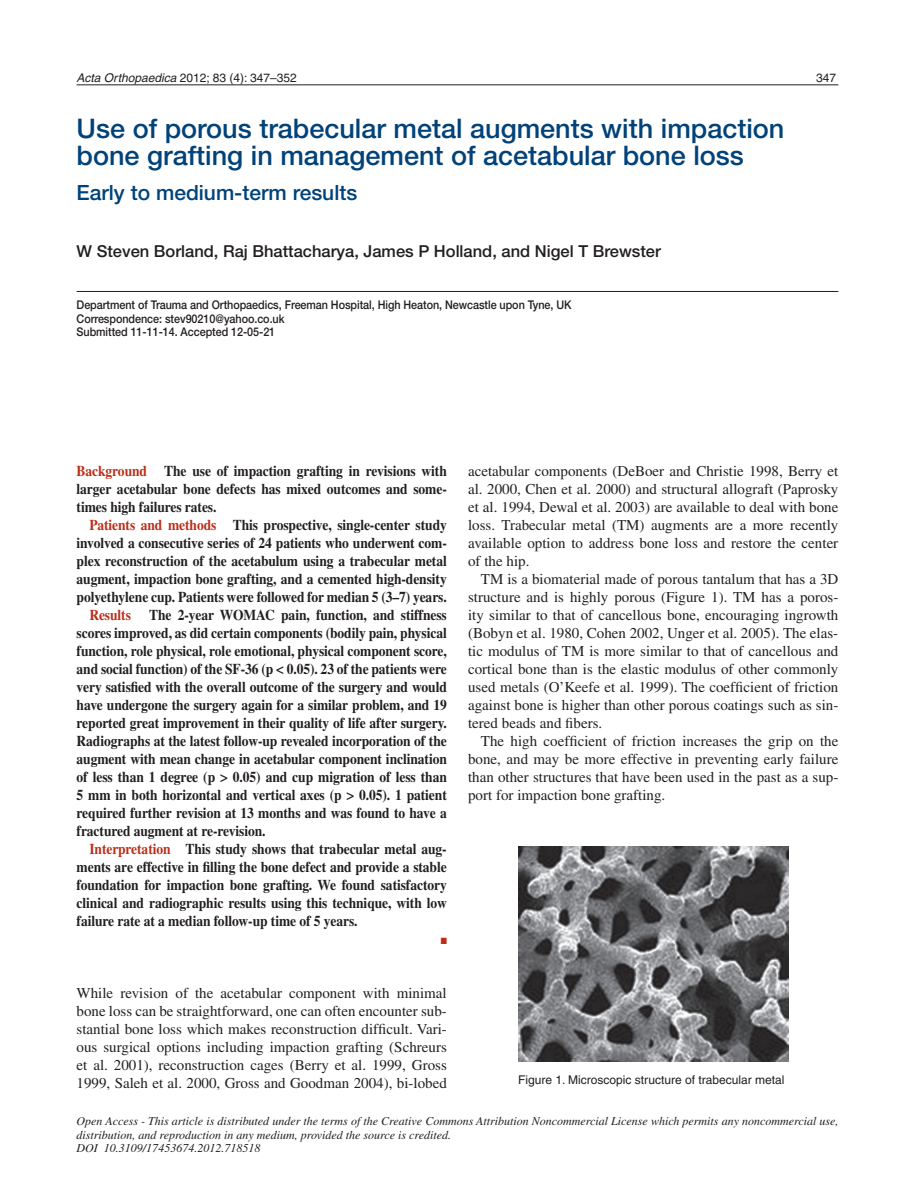
<style>
.page{position:relative;width:915px;height:1191px;background:#fff}
.page>*{position:absolute;margin:0;border:0;box-sizing:border-box;transform-origin:0 0}
.t1{font:500 27px/27px "Helvetica Neue LT Std";color:#004279}
.t2{font:500 21px "Helvetica Neue LT Std";color:#004279}
.t3{font:500 16.5px "Helvetica Neue LT Std";color:#231f20}
.t4{font:700 15px/18px "Times";letter-spacing:-.005em;color:#231f20;text-align:justify;scale:.9 1}
.t5{font:15px/18px "Times";color:#231f20;text-align:justify}
.t6{font:italic 12px/13.5px "Times";color:#231f20}
.t7{font:500 12px/13.5px "Helvetica Neue LT Std";letter-spacing:-.005em;color:#231f20;scale:.9 1}
.t8{font:12px "Helvetica";color:#231f20}
.s1{font-style:italic}
.s2{color:#bc2e18}
</style>
<div class="page">
<hr style="left:77px;top:85px;width:761px;height:1px;background:#231f20">
<hr style="left:77px;top:291px;width:761px;height:1px;background:#231f20">
<img style="left:518px;top:846px;width:270px;height:216px">
<p class="t8" style="left:77px;top:71px;width:222px"><span class="s1">Acta Orthopaedica</span> 2012; 83 (4): 347–352</p>
<p class="t8" style="left:816px;top:71px;width:22px">347</p>
<h1 class="t1" style="left:77px;top:115px;width:709px">Use of porous trabecular metal augments with impaction bone grafting in management of acetabular bone loss</h1>
<h2 class="t2" style="left:77px;top:180px;width:282px">Early to medium-term results</h2>
<p class="t3" style="left:77px;top:241px;width:585px">W Steven Borland, Raj Bhattacharya, James P Holland, and Nigel T Brewster</p>
<p class="t7" style="left:77px;top:298px;width:551px">Department of Trauma and Orthopaedics, Freeman Hospital, High Heaton, Newcastle upon Tyne, UK<br>Correspondence: stev90210@yahoo.co.uk<br>Submitted 11-11-14. Accepted 12-05-21</p>
<p class="t4" style="left:77px;top:461px;width:413px"><span class="s2">Background</span> The use of impaction grafting in revisions with larger acetabular bone defects has mixed outcomes and some&shy;times high failures rates.</p>
<p class="t4" style="left:89px;top:515px;width:398px"><span class="s2">Patients and methods</span> This prospective, single-center study</p>
<p class="t4" style="left:77px;top:533px;width:413px">involved a consecutive series of 24 patients who underwent com-</p>
<p class="t4" style="left:77px;top:551px;width:413px">plex reconstruction of the acetabulum using a trabecular metal</p>
<p class="t4" style="left:77px;top:569px;width:412px">augment, impaction bone grafting, and a cemented high-density</p>
<p class="t4" style="left:77px;top:587px;width:413px">polyethylene cup. Patients were followed for median 5 (3–7) years.</p>
<p class="t4" style="left:89px;top:605px;width:398px"><span class="s2">Results</span> The 2-year WOMAC pain, function, and stiffness</p>
<p class="t4" style="left:77px;top:623px;width:413px">scores improved, as did certain components (bodily pain, physical</p>
<p class="t4" style="left:77px;top:641px;width:413px">function, role physical, role emotional, physical component score,</p>
<p class="t4" style="left:77px;top:659px;width:413px">and social function) of the SF-36 (p &lt; 0.05). 23 of the patients were</p>
<p class="t4" style="left:77px;top:677px;width:413px">very satisfied with the overall outcome of the surgery and would</p>
<p class="t4" style="left:77px;top:695px;width:412px">have undergone the surgery again for a similar problem, and 19</p>
<p class="t4" style="left:77px;top:713px;width:413px">reported great improvement in their quality of life after surgery.</p>
<p class="t4" style="left:77px;top:731px;width:413px">Radiographs at the latest follow-up revealed incorporation of the</p>
<p class="t4" style="left:77px;top:749px;width:413px">augment with mean change in acetabular component inclination</p>
<p class="t4" style="left:77px;top:767px;width:413px">of less than 1 degree (p &gt; 0.05) and cup migration of less than</p>
<p class="t4" style="left:77px;top:785px;width:413px">5 mm in both horizontal and vertical axes (p &gt; 0.05). 1 patient</p>
<p class="t4" style="left:77px;top:803px;width:412px">required further revision at 13 months and was found to have a</p>
<p class="t4" style="left:77px;top:821px;width:211px">fractured augment at re-revision.</p>
<p class="t4" style="left:89px;top:839px;width:398px"><span class="s2">Interpretation</span> This study shows that trabecular metal aug-</p>
<p class="t4" style="left:77px;top:857px;width:412px">ments are effective in filling the bone defect and provide a stable</p>
<p class="t4" style="left:77px;top:875px;width:413px">foundation for impaction bone grafting. We found satisfactory</p>
<p class="t4" style="left:77px;top:893px;width:413px">clinical and radiographic results using this technique, with low</p>
<p class="t4" style="left:77px;top:911px;width:313px">failure rate at a median follow-up time of 5 years.</p>
<p class="t5" style="left:468px;top:461px;width:371px">acetabular components (DeBoer and Christie 1998, Berry et al. 2000, Chen et al. 2000) and structural allograft (Paprosky et al. 1994, Dewal et al. 2003) are available to deal with bone loss. Trabecular metal (TM) augments are a more recently available option to address bone loss and restore the center of the hip.</p>
<p class="t5" style="left:468px;top:569px;width:371px;text-indent:13px">TM is a biomaterial made of porous tantalum that has a 3D structure and is highly porous (Figure 1). TM has a poros&shy;ity similar to that of cancellous bone, encouraging ingrowth (Bobyn et al. 1980, Cohen 2002, Unger et al. 2005). The elas&shy;tic modulus of TM is more similar to that of cancellous and cortical bone than is the elastic modulus of other commonly used metals (O’Keefe et al. 1999). The coefficient of friction against bone is higher than other porous coatings such as sin&shy;tered beads and fibers.</p>
<p class="t5" style="left:468px;top:731px;width:371px;text-indent:13px">The high coefficient of friction increases the grip on the bone, and may be more effective in preventing early failure than other structures that have been used in the past as a sup&shy;port for impaction bone grafting.</p>
<p class="t5" style="left:77px;top:983px;width:371px">While revision of the acetabular component with minimal bone loss can be straightforward, one can often encounter sub&shy;stantial bone loss which makes reconstruction difficult. Vari&shy;ous surgical options including impaction grafting (Schreurs et al. 2001), reconstruction cages (Berry et al. 1999, Gross 1999, Saleh et al. 2000, Gross and Goodman 2004), bi-lobed</p>
<p class="t8" style="left:518px;top:1072px;width:268px">Figure 1. Microscopic structure of trabecular metal</p>
<p class="t6" style="left:77px;top:1114px;width:763px">Open Access - This article is distributed under the terms of the Creative Commons Attribution Noncommercial License which permits any noncommercial use, distribution, and reproduction in any medium, provided the source is credited.<br>DOI 10.3109/17453674.2012.718518</p>
</div>
